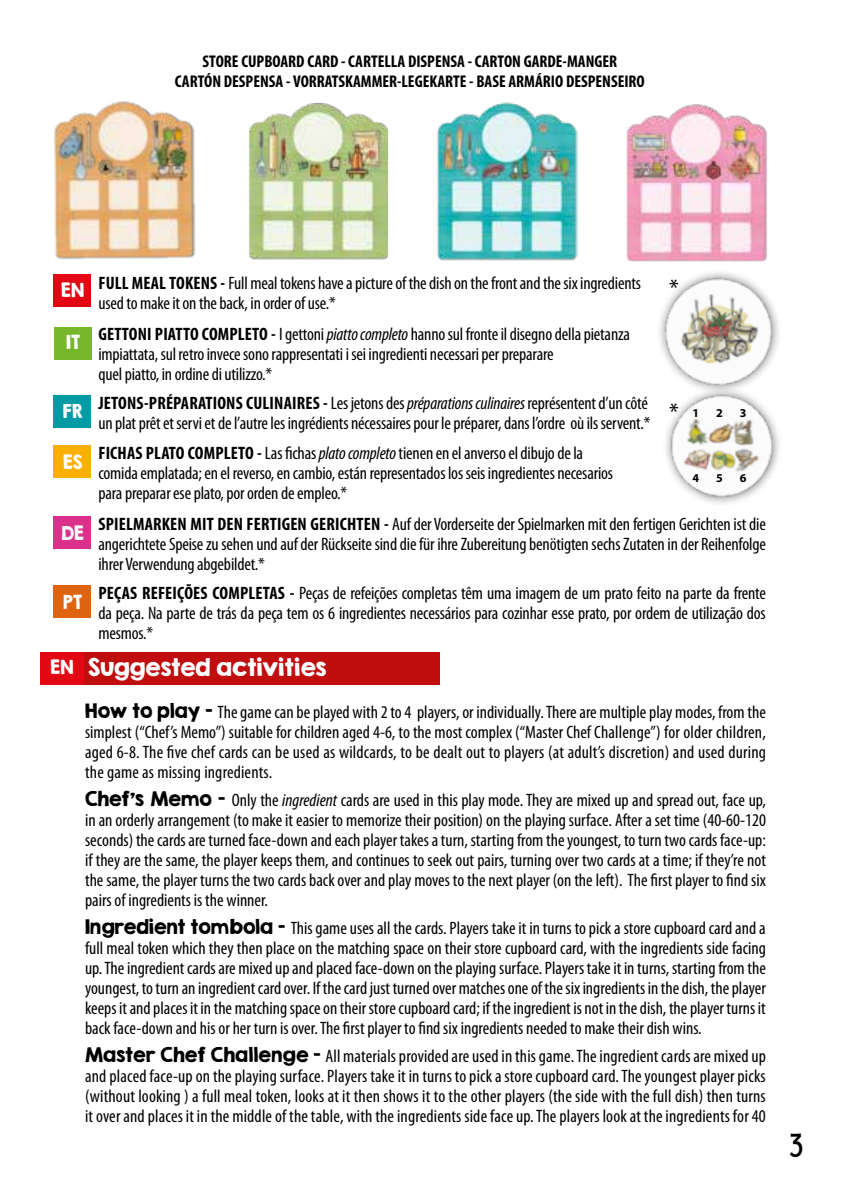
<style>
.page{position:relative;width:851px;height:1191px;background:#fff}
.page>*{position:absolute;margin:0;border:0;box-sizing:border-box;transform-origin:0 0}
.t1{font:condensed 25.8px "Myriad Pro";color:#000}
.t2{font:24px "KG She Persisted";color:#000}
.t3{font:21.6px "KG Second Chances Solid";color:#fff}
.t4{font:condensed 18px/20px "Myriad Pro";letter-spacing:-.01em;color:#000;text-align:justify}
.t5{font:17.2px "KG Second Chances Solid";color:#fff}
.t6{font:700 condensed 17px/20px "Myriad Pro";color:#000;text-align:center}
.t7{font:700 12px "Myriad Pro";color:#000}
.s1{font-weight:700}
.s2{font-style:italic}
.s3{font-size:17.2px}
.s4{font-family:"KG Second Chances Solid";font-stretch:normal}
</style>
<div class="page">
<div style="left:249px;top:102px;width:140px;height:158px;background:#000;opacity:.45"></div>
<img style="left:248px;top:102px;width:139px;height:157px">
<img style="left:626px;top:104px;width:140px;height:156px">
<img style="left:54px;top:101px;width:141px;height:157px">
<img style="left:436px;top:102px;width:141px;height:159px">
<img style="left:666px;top:401px;width:113px;height:103px">
<img style="left:659px;top:272px;width:120px;height:129px">
<div style="left:53px;top:274px;width:38px;height:33px;background:#e30613"></div>
<div style="left:54px;top:327px;width:37px;height:32px;background:#76b82a"></div>
<div style="left:53px;top:395px;width:38px;height:33px;background:#009ba5"></div>
<div style="left:53px;top:445px;width:38px;height:33px;background:#f9b000"></div>
<div style="left:53px;top:516px;width:38px;height:33px;background:#da328a"></div>
<div style="left:53px;top:585px;width:38px;height:33px;background:#de6412"></div>
<div style="left:44px;top:652px;width:395px;height:33px;background:#c00d0e"></div>
<div style="left:40px;top:652px;width:44px;height:33px;background:#e30613"></div>
<p class="t6" style="left:175px;top:51px;width:471px">STORE CUPBOARD CARD - CARTELLA DISPENSA - CARTON GARDE-MANGER<br>CARTÓN DESPENSA - VORRATSKAMMER-LEGEKARTE - BASE ARMÁRIO DESPENSEIRO</p>
<p class="t5" style="left:61px;top:279px;width:25px">EN</p>
<p class="t5" style="left:66px;top:331px;width:16px">IT</p>
<p class="t5" style="left:63px;top:399px;width:21px">FR</p>
<p class="t5" style="left:63px;top:450px;width:21px">ES</p>
<p class="t5" style="left:62px;top:521px;width:24px">DE</p>
<p class="t5" style="left:63px;top:590px;width:21px">PT</p>
<p class="t4" style="left:98px;top:273px;width:544px"><span class="s1">FULL MEAL TOKENS -</span> Full meal tokens have a picture of the dish on the front and the six ingredients used to make it on the back, in order of use.*</p>
<p class="t4" style="left:98px;top:324px;width:533px;text-align:left"><span class="s1">GETTONI PIATTO COMPLETO -</span> I gettoni <span class="s2">piatto completo</span> hanno sul fronte il disegno della pietanza impiattata, sul retro invece sono rappresentati i sei ingredienti necessari per preparare<br>quel piatto, in ordine di utilizzo.*</p>
<p class="t4" style="left:98px;top:394px;width:553px"><span class="s1">JETONS-PRÉPARATIONS CULINAIRES -</span> Les jetons des <span class="s2">préparations culinaires</span> représentent d’un côté un plat prêt et servi et de l’autre les ingrédients nécessaires pour le préparer, dans l’ordre où ils servent.*</p>
<p class="t4" style="left:98px;top:444px;width:516px;text-align:left"><span class="s1">FICHAS PLATO COMPLETO -</span> Las fichas <span class="s2">plato completo</span> tienen en el anverso el dibujo de la comida emplatada; en el reverso, en cambio, están representados los seis ingredientes necesarios para preparar ese plato, por orden de empleo.*</p>
<h1 class="t1" style="left:669px;top:274px;width:11px">*</h1>
<h1 class="t1" style="left:669px;top:398px;width:11px">*</h1>
<p class="t7" style="left:692px;top:406px;width:8px">1</p>
<p class="t7" style="left:716px;top:406px;width:8px">2</p>
<p class="t7" style="left:739px;top:406px;width:8px">3</p>
<p class="t7" style="left:692px;top:471px;width:8px">4</p>
<p class="t7" style="left:716px;top:471px;width:8px">5</p>
<p class="t7" style="left:739px;top:471px;width:8px">6</p>
<p class="t4" style="left:98px;top:514px;width:669px"><span class="s1">SPIELMARKEN MIT DEN FERTIGEN GERICHTEN -</span> Auf der Vorderseite der Spielmarken mit den fertigen Gerichten ist die angerichtete Speise zu sehen und auf der Rückseite sind die für ihre Zubereitung benötigten sechs Zutaten in der Reihenfolge ihrer Verwendung abgebildet.*</p>
<p class="t4" style="left:98px;top:583px;width:668px"><span class="s1">PEÇAS REFEIÇÕES COMPLETAS -</span> Peças de refeições completas têm uma imagem de um prato feito na parte da frente da peça. Na parte de trás da peça tem os 6 ingredientes necessários para cozinhar esse prato, por ordem de utilização dos mesmos.*</p>
<p class="t3" style="left:51px;top:653px;width:277px"><span class="s3">EN</span> Suggested activities</p>
<p class="t4" style="left:85px;top:702px;width:682px"><span class="s4">How to play -</span> The game can be played with 2 to 4 players, or individually. There are multiple play modes, from the simplest (“Chef’s Memo”) suitable for children aged 4-6, to the most complex (“Master Chef Challenge”) for older children, aged 6-8. The five chef cards can be used as wildcards, to be dealt out to players (at adult’s discretion) and used during the game as missing ingredients.</p>
<p class="t4" style="left:85px;top:790px;width:682px"><span class="s4">Chef’s Memo -</span> Only the <span class="s2">ingredient</span> cards are used in this play mode. They are mixed up and spread out, face up, in an orderly arrangement (to make it easier to memorize their position) on the playing surface. After a set time (40-60-120 seconds) the cards are turned face-down and each player takes a turn, starting from the youngest, to turn two cards face-up: if they are the same, the player keeps them, and continues to seek out pairs, turning over two cards at a time; if they’re not the same, the player turns the two cards back over and play moves to the next player (on the left). The first player to find six pairs of ingredients is the winner.</p>
<p class="t4" style="left:85px;top:918px;width:682px"><span class="s4">Ingredient tombola -</span> This game uses all the cards. Players take it in turns to pick a store cupboard card and a full meal token which they then place on the matching space on their store cupboard card, with the ingredients side facing up. The ingredient cards are mixed up and placed face-down on the playing surface. Players take it in turns, starting from the youngest, to turn an ingredient card over. If the card just turned over matches one of the six ingredients in the dish, the player keeps it and places it in the matching space on their store cupboard card; if the ingredient is not in the dish, the player turns it back face-down and his or her turn is over. The first player to find six ingredients needed to make their dish wins.</p>
<p class="t4" style="left:85px;top:1046px;width:682px"><span class="s4">Master Chef Challenge -</span> All materials provided are used in this game. The ingredient cards are mixed up and placed face-up on the playing surface. Players take it in turns to pick a store cupboard card. The youngest player picks (without looking ) a full meal token, looks at it then shows it to the other players (the side with the full dish) then turns it over and places it in the middle of the table, with the ingredients side face up. The players look at the ingredients for 40</p>
<h2 class="t2" style="left:789px;top:1127px;width:15px">3</h2>
</div>
